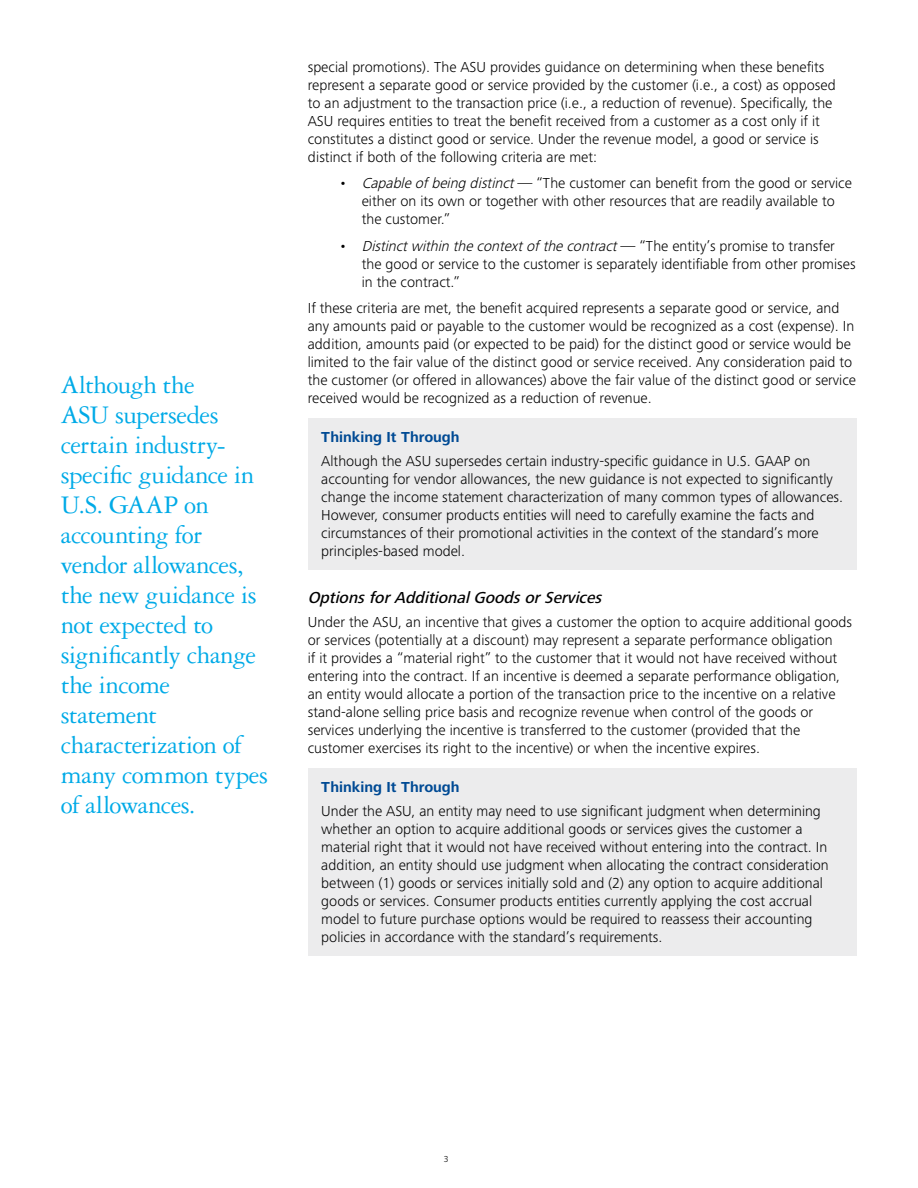
<style>
.page{position:relative;width:918px;height:1188px;background:#fff}
.page>*{position:absolute;margin:0;border:0;box-sizing:border-box;transform-origin:0 0}
.t1{font:27px/30px "Garamond 3 LT Std";letter-spacing:-.02em;color:#00aae7}
.t2{font:italic 500 16.5px "Frutiger Next Pro";color:#000}
.t3{font:300 15px/18px "Frutiger Next Pro";color:#000}
.t4{font:700 15px "Frutiger Next Pro";color:#004a94}
.t5{font:300 9px "Frutiger Next Pro";color:#000}
.s1{font-style:italic}
</style>
<div class="page">
<div style="left:308px;top:418px;width:549px;height:152px;background:#ececed"></div>
<div style="left:308px;top:768px;width:549px;height:187px;background:#ececed"></div>
<p class="t1" style="left:61px;top:370px;width:209px">Although the<br>ASU supersedes certain industry&shy;specific guidance in<br>U.S. GAAP on accounting for vendor allowances, the new guidance is not expected to significantly change the income statement characterization of many common types of allowances.</p>
<p class="t3" style="left:308px;top:58px;width:529px">special promotions). The ASU provides guidance on determining when these benefits represent a separate good or service provided by the customer (i.e., a cost) as opposed to an adjustment to the transaction price (i.e., a reduction of revenue). Specifically, the ASU requires entities to treat the benefit received from a customer as a cost only if it constitutes a distinct good or service. Under the revenue model, a good or service is distinct if both of the following criteria are met:</p>
<p class="t3" style="left:362px;top:174px;width:492px;text-indent:-22px">• <span class="s1">Capableofbeing distinct</span>— “The customer can benefit from the good or service either on its own or together with other resources that are readily available to the customer.”</p>
<p class="t3" style="left:362px;top:237px;width:495px;text-indent:-22px">• <span class="s1">Distinctwithin thecontextofthecontract</span>— “ T h e e n t i t y ’ s p r o m i s e t o t r a n s f e r the good or service to the customer is separately identifiable from other promises in the contract.”</p>
<p class="t3" style="left:308px;top:299px;width:550px">If these criteria are met, the benefit acquired represents a separate good or service, and any amounts paid or payable to the customer would be recognized as a cost (expense). In addition, amounts paid (or expected to be paid) for the distinct good or service would be limited to the fair value of the distinct good or service received. Any consideration paid to the customer (or offered in allowances) above the fair value of the distinct good or service received would be recognized as a reduction of revenue.</p>
<p class="t4" style="left:321px;top:429px;width:140px">Thinking It Through</p>
<p class="t3" style="left:321px;top:452px;width:523px">Although the ASU supersedes certain industry-specific guidance in U.S. GAAP on accounting for vendor allowances, the new guidance is not expected to significantly change the income statement characterization of many common types of allowances.<br>However, consumer products entities will need to carefully examine the facts and circumstances of their promotional activities in the context of the standard’s more principles-based model.</p>
<p class="t2" style="left:308px;top:588px;width:299px">OptionsforAdditionalGoodsorServices</p>
<p class="t3" style="left:308px;top:613px;width:546px">Under the ASU, an incentive that gives a customer the option to acquire additional goods or services (potentially at a discount) may represent a separate performance obligation<br>if it provides a “material right” to the customer that it would not have received without entering into the contract. If an incentive is deemed a separate performance obligation, an entity would allocate a portion of the transaction price to the incentive on a relative stand-alone selling price basis and recognize revenue when control of the goods or services underlying the incentive is transferred to the customer (provided that the customer exercises its right to the incentive) or when the incentive expires.</p>
<p class="t4" style="left:321px;top:778px;width:140px">Thinking It Through</p>
<p class="t3" style="left:321px;top:802px;width:509px">Under the ASU, an entity may need to use significant judgment when determining whether an option to acquire additional goods or services gives the customer a material right that it would not have received without entering into the contract. In addition, an entity should use judgment when allocating the contract consideration between (1) goods or services initially sold and (2) any option to acquire additional goods or services. Consumer products entities currently applying the cost accrual model to future purchase options would be required to reassess their accounting policies in accordance with the standard’s requirements.</p>
<p class="t5" style="left:444px;top:1154px;width:6px">3</p>
</div>
